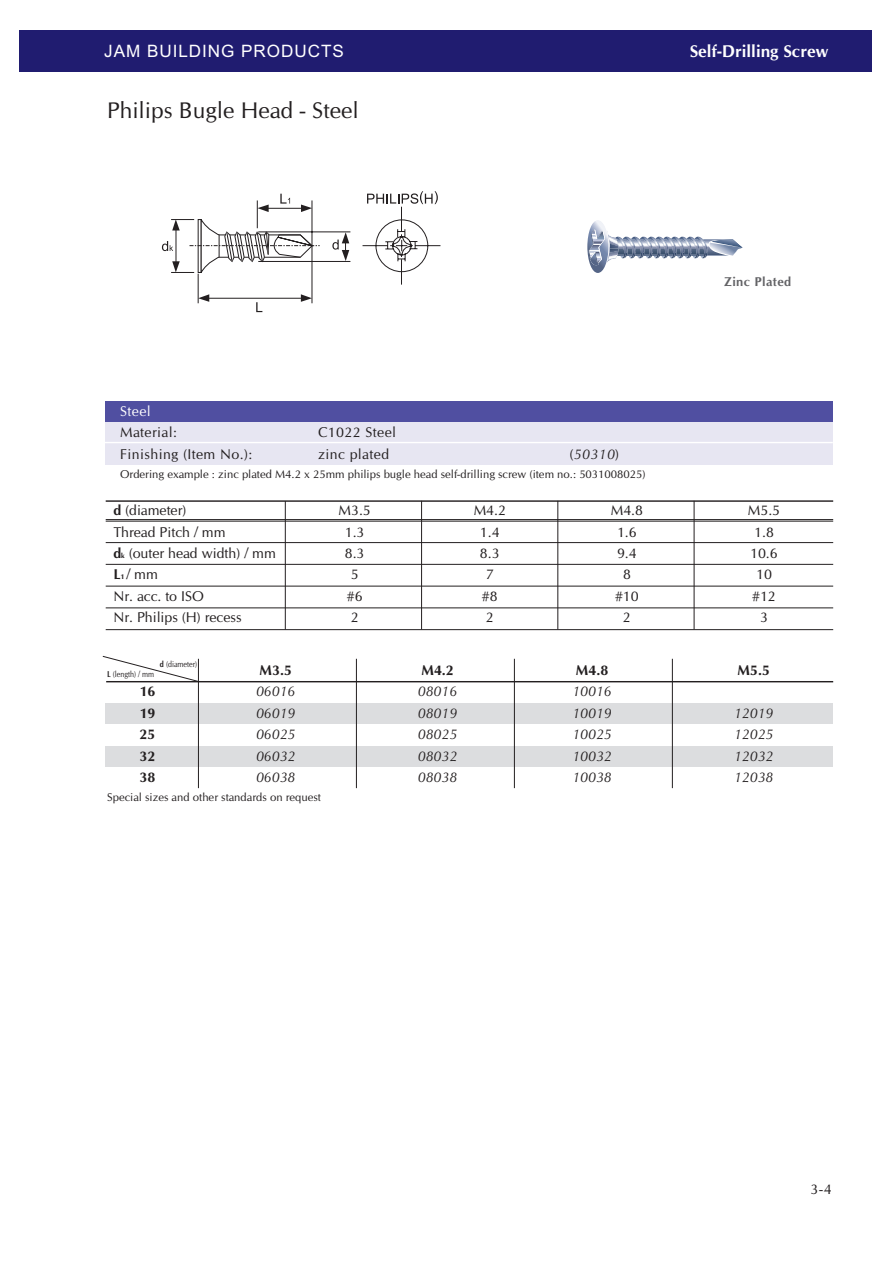
<style>
.page{position:relative;width:893px;height:1263px;background:#fff}
.page>*{position:absolute;margin:0;border:0;box-sizing:border-box;transform-origin:0 0}
.t1{font:22.8px "CG Omega";color:#231f20}
.t2{font:17.1px "Arial";letter-spacing:.055em;color:#fff}
.t3{font:17.1px "CG Omega Bold";color:#fff}
.t4{font:14.25px "CG Omega";color:#231f20}
.t5{font:14.25px "CG Omega Italic";color:#231f20}
.t6{font:14.25px "CG Omega";letter-spacing:.03em;color:#231f20}
.t7{font:14.25px "CG Omega Bold";color:#231f20}
.t8{font:14.25px "CG Omega";letter-spacing:.03em;color:#fff}
.t9{font:12.9px "CG Omega Bold";letter-spacing:.03em;color:#636366}
.t10{font:11.4px "CG Omega";color:#231f20}
.t11{font:8.55px "CG Omega";color:#231f20;scale:.85 1}
.s1{font-family:"CG Omega"}
.s2{font-family:"CG Omega Bold"}
.s3{font-family:"CG Omega Bold";font-size:7.2px}
</style>
<div class="page">
<div style="left:20px;top:30px;width:851px;height:42px;background:#201c70"></div>
<div style="left:106px;top:704px;width:727px;height:20px;background:#dcdddf"></div>
<div style="left:106px;top:746px;width:727px;height:20px;background:#dcdddf"></div>
<div style="left:105px;top:423px;width:727px;height:42px;background:#e7e6f2"></div>
<svg style="left:162px;top:191px;width:278px;height:121px"></svg>
<svg style="left:587px;top:220px;width:155px;height:53px"></svg>
<div style="left:105px;top:401px;width:727px;height:20px;background:#504fa1"></div>
<hr style="left:103px;top:442px;width:729px;height:1px;background:#fff">
<hr style="left:106px;top:681px;width:727px;height:1px;background:#231f20">
<hr style="left:106px;top:500px;width:727px;height:2px;background:#231f20">
<hr style="left:106px;top:519px;width:727px;height:1px;background:#231f20">
<hr style="left:106px;top:521px;width:727px;height:1px;background:#231f20">
<hr style="left:106px;top:542px;width:727px;height:1px;background:#231f20">
<hr style="left:285px;top:501px;width:1px;height:129px;background:#231f20">
<hr style="left:421px;top:501px;width:1px;height:128px;background:#231f20">
<hr style="left:557px;top:501px;width:1px;height:128px;background:#231f20">
<hr style="left:693px;top:501px;width:1px;height:128px;background:#231f20">
<hr style="left:106px;top:564px;width:727px;height:1px;background:#231f20">
<hr style="left:106px;top:586px;width:727px;height:1px;background:#231f20">
<hr style="left:106px;top:608px;width:727px;height:1px;background:#231f20">
<hr style="left:106px;top:629px;width:727px;height:1px;background:#231f20">
<svg style="left:102px;top:655px;width:97px;height:27px"></svg>
<hr style="left:198px;top:659px;width:1px;height:129px;background:#231f20">
<hr style="left:356px;top:659px;width:1px;height:129px;background:#231f20">
<hr style="left:514px;top:659px;width:1px;height:129px;background:#231f20">
<hr style="left:672px;top:659px;width:1px;height:129px;background:#231f20">
<p class="t2" style="left:104px;top:44px;width:241px">JAM BUILDING PRODUCTS</p>
<p class="t3" style="left:689px;top:44px;width:140px">Self-Drilling Screw</p>
<h1 class="t1" style="left:107px;top:101px;width:253px">Philips Bugle Head - Steel</h1>
<p class="t8" style="left:120px;top:405px;width:32px">Steel</p>
<p class="t6" style="left:120px;top:427px;width:58px">Material:</p>
<p class="t6" style="left:318px;top:427px;width:80px">C1022 Steel</p>
<p class="t6" style="left:120px;top:448px;width:134px">Finishing (Item No.):</p>
<p class="t6" style="left:318px;top:448px;width:73px">zinc plated</p>
<p class="t5" style="left:569px;top:448px;width:51px"><span class="s1">(</span>50310<span class="s1">)</span></p>
<p class="t10" style="left:120px;top:470px;width:527px">Ordering example : zinc plated M4.2 x 25mm philips bugle head self-drilling screw (item no.: 5031008025)</p>
<p class="t9" style="left:724px;top:277px;width:68px">Zinc Plated</p>
<p class="t4" style="left:113px;top:505px;width:75px"><span class="s2">d</span> (diameter)</p>
<p class="t4" style="left:338px;top:505px;width:34px">M3.5</p>
<p class="t4" style="left:473px;top:505px;width:34px">M4.2</p>
<p class="t4" style="left:610px;top:505px;width:34px">M4.8</p>
<p class="t4" style="left:747px;top:505px;width:34px">M5.5</p>
<p class="t4" style="left:113px;top:526px;width:114px">Thread Pitch / mm</p>
<p class="t4" style="left:345px;top:526px;width:21px">1.3</p>
<p class="t4" style="left:480px;top:526px;width:21px">1.4</p>
<p class="t4" style="left:617px;top:526px;width:21px">1.6</p>
<p class="t4" style="left:754px;top:526px;width:21px">1.8</p>
<p class="t4" style="left:113px;top:547px;width:164px"><span class="s2">d</span><span class="s3">k</span> (outer head width) / mm</p>
<p class="t4" style="left:345px;top:547px;width:21px">8.3</p>
<p class="t4" style="left:480px;top:547px;width:21px">8.3</p>
<p class="t4" style="left:617px;top:547px;width:21px">9.4</p>
<p class="t4" style="left:750px;top:547px;width:29px">10.6</p>
<p class="t4" style="left:113px;top:569px;width:46px"><span class="s2">L</span><span class="s3">1</span> / mm</p>
<p class="t4" style="left:351px;top:569px;width:9px">5</p>
<p class="t4" style="left:486px;top:569px;width:9px">7</p>
<p class="t4" style="left:623px;top:569px;width:9px">8</p>
<p class="t4" style="left:756px;top:569px;width:17px">10</p>
<p class="t4" style="left:113px;top:590px;width:92px">Nr. acc. to ISO</p>
<p class="t4" style="left:347px;top:590px;width:17px">#6</p>
<p class="t4" style="left:482px;top:590px;width:17px">#8</p>
<p class="t4" style="left:615px;top:590px;width:25px">#10</p>
<p class="t4" style="left:752px;top:590px;width:25px">#12</p>
<p class="t4" style="left:113px;top:612px;width:130px">Nr. Philips (H) recess</p>
<p class="t4" style="left:351px;top:612px;width:9px">2</p>
<p class="t4" style="left:486px;top:612px;width:9px">2</p>
<p class="t4" style="left:623px;top:612px;width:9px">2</p>
<p class="t4" style="left:760px;top:612px;width:9px">3</p>
<p class="t11" style="left:160px;top:661px;width:45px"><span class="s2">d</span> (diameter)</p>
<p class="t11" style="left:107px;top:671px;width:57px"><span class="s2">L</span> (length) / mm</p>
<p class="t7" style="left:260px;top:664px;width:34px">M3.5</p>
<p class="t7" style="left:421px;top:664px;width:34px">M4.2</p>
<p class="t7" style="left:576px;top:664px;width:34px">M4.8</p>
<p class="t7" style="left:737px;top:664px;width:34px">M5.5</p>
<p class="t7" style="left:140px;top:686px;width:17px">16</p>
<p class="t5" style="left:256px;top:686px;width:41px">06016</p>
<p class="t5" style="left:418px;top:686px;width:41px">08016</p>
<p class="t5" style="left:572px;top:686px;width:41px">10016</p>
<p class="t7" style="left:140px;top:707px;width:17px">19</p>
<p class="t5" style="left:256px;top:707px;width:41px">06019</p>
<p class="t5" style="left:418px;top:707px;width:41px">08019</p>
<p class="t5" style="left:572px;top:707px;width:41px">10019</p>
<p class="t5" style="left:734px;top:707px;width:41px">12019</p>
<p class="t7" style="left:140px;top:729px;width:17px">25</p>
<p class="t5" style="left:256px;top:729px;width:41px">06025</p>
<p class="t5" style="left:418px;top:729px;width:41px">08025</p>
<p class="t5" style="left:572px;top:729px;width:41px">10025</p>
<p class="t5" style="left:734px;top:729px;width:41px">12025</p>
<p class="t7" style="left:140px;top:750px;width:17px">32</p>
<p class="t5" style="left:256px;top:750px;width:41px">06032</p>
<p class="t5" style="left:418px;top:750px;width:41px">08032</p>
<p class="t5" style="left:572px;top:750px;width:41px">10032</p>
<p class="t5" style="left:734px;top:750px;width:41px">12032</p>
<p class="t7" style="left:140px;top:771px;width:17px">38</p>
<p class="t5" style="left:256px;top:771px;width:41px">06038</p>
<p class="t5" style="left:418px;top:771px;width:41px">08038</p>
<p class="t5" style="left:572px;top:771px;width:41px">10038</p>
<p class="t5" style="left:734px;top:771px;width:41px">12038</p>
<p class="t10" style="left:107px;top:793px;width:215px">Special sizes and other standards on request</p>
<p class="t4" style="left:810px;top:1183px;width:23px">3-4</p>
</div>
